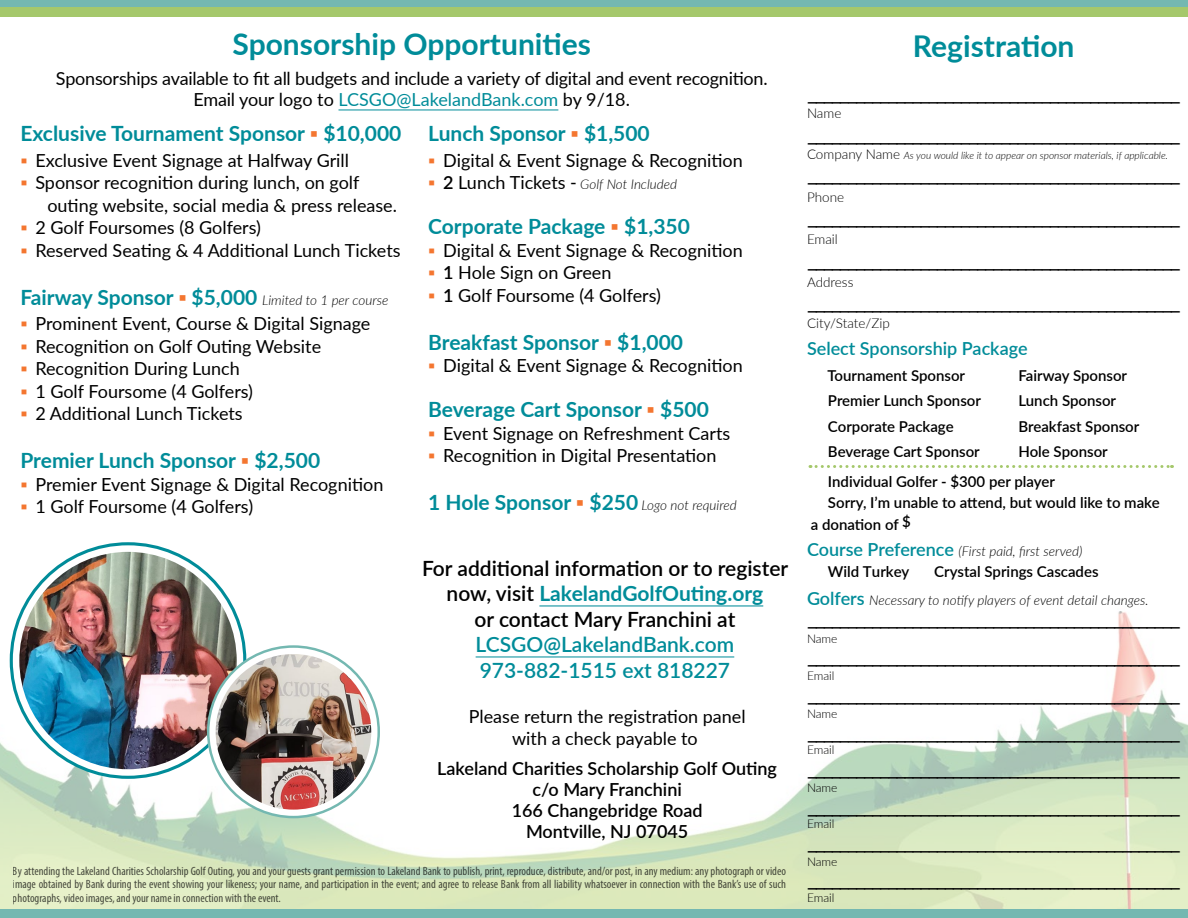
<style>
.page{position:relative;width:1188px;height:918px;background:#fff}
.page>*{position:absolute;margin:0;border:0;box-sizing:border-box;transform-origin:0 0}
.t1{font:700 30px "Lato";color:#008c99}
.t2{font:700 21px "Lato";color:#008c99}
.t3{font:600 21px/25.5px "Lato";color:#000;text-align:center}
.t4{font:600 21px/25.5px "Lato";color:#008c99}
.t5{font:18px/22.5px "Lato";color:#000;text-align:center}
.t6{font:600 18px "Lato";color:#000;scale:1.27 1}
.t7{font:600 18px/21px "Lato";color:#000;text-align:center}
.t8{font:600 18px "Lato";color:#008c99}
.t9{font:600 15px "Lato";color:#000}
.t10{font:italic 300 13.5px "Lato";color:#000}
.t11{font:300 13.5px "Lato";color:#000}
.t12{font:condensed 12px/13.5px "Myriad Pro";color:#000;text-align:justify}
.t13{font:300 12px "Lato";color:#000}
.t14{font:italic 300 10.2px "Lato";color:#000}
.s1{color:#008c99}
.s2{font-weight:400;color:#f47630}
.s3{color:#f47630}
.s4{font-weight:300;font-style:italic;font-size:13.5px;color:#000}
.s5{font-weight:400;font-style:normal;font-size:18px;color:#f47630}
.s6{font-weight:600;font-style:normal;font-size:18px}
.s7{font-weight:400;font-style:normal;font-size:18px}
.s8{font-weight:600}
.s9{font-weight:700;color:#008c99}
.s10{font-style:normal;font-size:13.5px}
.s11{font-weight:600;font-style:normal;font-size:18px;color:#008c99}
</style>
<div class="page">
<img style="left:0;top:566px;width:1188px;height:344px">
<div style="left:0;top:3px;width:1188px;height:14px;background:#a5c86b"></div>
<div style="left:0;top:0;width:1188px;height:6px;background:#74b8b1"></div>
<div style="left:0;top:910px;width:1188px;height:8px;background:#74b8b1"></div>
<hr style="left:539px;top:605px;width:224px;height:1px;background:#008c99">
<hr style="left:476px;top:656px;width:258px;height:1px;background:#008c99">
<hr style="left:339px;top:110px;width:219px;height:1px;background:#008c99">
<svg style="left:11px;top:544px;width:234px;height:233px"></svg>
<img style="left:19px;top:552px;width:218px;height:217px;border-radius:109px">
<svg style="left:208px;top:647px;width:171px;height:170px"></svg>
<img style="left:216px;top:654px;width:155px;height:156px;border-radius:78px">
<svg style="left:810px;top:465px;width:363px;height:3px"></svg>
<h1 class="t1" style="left:233px;top:22px;width:360px">Sponsorship Opportunities</h1>
<p class="t5" style="left:56px;top:67px;width:713px;line-height:21px">Sponsorships available to fit all budgets and include a variety of digital and event recognition.<br>Email your logo to <span class="s1">LCSGO@LakelandBank.com</span> by 9/18.</p>
<p class="t2" style="left:20px;top:118px;width:382px">Exclusive Tournament Sponsor <span class="s2">▪</span> $10,000</p>
<p class="t5" style="left:20px;top:148px;width:330px"><span class="s3">▪</span> Exclusive Event Signage at Halfway Grill</p>
<p class="t5" style="left:47px;top:171px;width:351px;text-align:left;text-indent:-27px"><span class="s3">▪</span> Sponsor recognition during lunch, on golf outing website, social media &amp; press release.</p>
<p class="t5" style="left:20px;top:216px;width:242px"><span class="s3">▪</span> 2 Golf Foursomes (8 Golfers)</p>
<p class="t5" style="left:20px;top:238px;width:382px"><span class="s3">▪</span> Reserved Seating &amp; 4 Additional Lunch Tickets</p>
<p class="t2" style="left:20px;top:282px;width:370px">Fairway Sponsor <span class="s2">▪</span> $5,000 <span class="s4">Limited to 1 per course</span></p>
<p class="t5" style="left:20px;top:312px;width:352px"><span class="s3">▪</span> Prominent Event, Course &amp; Digital Signage</p>
<p class="t5" style="left:20px;top:334px;width:302px"><span class="s3">▪</span> Recognition on Golf Outing Website</p>
<p class="t5" style="left:20px;top:357px;width:221px"><span class="s3">▪</span> Recognition During Lunch</p>
<p class="t5" style="left:20px;top:379px;width:234px"><span class="s3">▪</span> 1 Golf Foursome (4 Golfers)</p>
<p class="t5" style="left:20px;top:402px;width:224px"><span class="s3">▪</span> 2 Additional Lunch Tickets</p>
<p class="t2" style="left:20px;top:445px;width:301px">Premier Lunch Sponsor <span class="s2">▪</span> $2,500</p>
<p class="t5" style="left:20px;top:472px;width:364px"><span class="s3">▪</span> Premier Event Signage &amp; Digital Recognition</p>
<p class="t5" style="left:20px;top:495px;width:234px"><span class="s3">▪</span> 1 Golf Foursome (4 Golfers)</p>
<p class="t2" style="left:428px;top:118px;width:223px">Lunch Sponsor <span class="s2">▪</span> $1,500</p>
<p class="t5" style="left:428px;top:148px;width:316px"><span class="s3">▪</span> Digital &amp; Event Signage &amp; Recognition</p>
<p class="t10" style="left:428px;top:175px;width:250px"><span class="s5">▪</span> <span class="s6">2</span> <span class="s7">Lunch Tickets -</span> Golf Not Included</p>
<p class="t2" style="left:428px;top:211px;width:263px">Corporate Package <span class="s2">▪</span> $1,350</p>
<p class="t5" style="left:428px;top:238px;width:316px"><span class="s3">▪</span> Digital &amp; Event Signage &amp; Recognition</p>
<p class="t5" style="left:428px;top:261px;width:185px"><span class="s3">▪</span> <span class="s8">1</span> Hole Sign on Green</p>
<p class="t5" style="left:428px;top:283px;width:234px"><span class="s3">▪</span> <span class="s8">1</span> Golf Foursome (4 Golfers)</p>
<p class="t2" style="left:428px;top:327px;width:256px">Breakfast Sponsor <span class="s2">▪</span> $1,000</p>
<p class="t5" style="left:428px;top:354px;width:316px"><span class="s3">▪</span> Digital &amp; Event Signage &amp; Recognition</p>
<p class="t2" style="left:428px;top:394px;width:282px">Beverage Cart Sponsor <span class="s2">▪</span> $500</p>
<p class="t5" style="left:428px;top:421px;width:304px"><span class="s3">▪</span> Event Signage on Refreshment Carts</p>
<p class="t5" style="left:428px;top:444px;width:290px"><span class="s3">▪</span> Recognition in Digital Presentation</p>
<p class="t2" style="left:428px;top:487px;width:310px">1 Hole Sponsor <span class="s2">▪</span> $250 <span class="s4">Logo not required</span></p>
<p class="t3" style="left:422px;top:554px;width:368px">For additional information or to register now, visit <span class="s9">LakelandGolfOuting.org<br></span>or contact Mary Franchini at</p>
<p class="t4" style="left:476px;top:631px;width:260px">LCSGO@LakelandBank.com<br>973-882-1515 ext 818227</p>
<p class="t5" style="left:469px;top:704px;width:278px">Please return the registration panel with a check payable to</p>
<p class="t7" style="left:437px;top:757px;width:341px">Lakeland Charities Scholarship Golf Outing c/o Mary Franchini<br>166 Changebridge Road<br>Montville, NJ 07045</p>
<p class="t12" style="left:13px;top:864px;width:775px">By attending the Lakeland Charities Scholarship Golf Outing, you and your guests grant permission to Lakeland Bank to publish, print, reproduce, distribute, and/or post, in any medium: any photograph or video image obtained by Bank during the event showing your likeness; your name, and participation in the event; and agree to release Bank from all liability whatsoever in connection with the Bank’s use of such photographs, video images, and your name in connection with the event.</p>
<h1 class="t1" style="left:913px;top:24px;width:163px">Registration</h1>
<p class="t6" style="left:807px;top:81px;width:296px">______________________________________________</p>
<p class="t11" style="left:807px;top:104px;width:36px">Name</p>
<p class="t6" style="left:807px;top:122px;width:296px">______________________________________________</p>
<p class="t14" style="left:807px;top:148px;width:363px"><span class="s10">Company Name</span> As you would like it to appear on sponsor materials, if applicable.</p>
<p class="t6" style="left:807px;top:163px;width:296px">______________________________________________</p>
<p class="t11" style="left:807px;top:188px;width:39px">Phone</p>
<p class="t6" style="left:807px;top:205px;width:296px">______________________________________________</p>
<p class="t11" style="left:807px;top:230px;width:32px">Email</p>
<p class="t6" style="left:807px;top:248px;width:296px">______________________________________________</p>
<p class="t11" style="left:807px;top:273px;width:48px">Address</p>
<p class="t6" style="left:807px;top:291px;width:296px">______________________________________________</p>
<p class="t11" style="left:807px;top:314px;width:84px">City/State/Zip</p>
<p class="t8" style="left:807px;top:336px;width:222px">Select Sponsorship Package</p>
<p class="t9" style="left:828px;top:364px;width:139px">Tournament Sponsor</p>
<p class="t9" style="left:1018px;top:364px;width:110px">Fairway Sponsor</p>
<p class="t9" style="left:828px;top:390px;width:155px">Premier Lunch Sponsor</p>
<p class="t9" style="left:1018px;top:390px;width:99px">Lunch Sponsor</p>
<p class="t9" style="left:828px;top:415px;width:127px">Corporate Package</p>
<p class="t9" style="left:1018px;top:415px;width:122px">Breakfast Sponsor</p>
<p class="t9" style="left:828px;top:441px;width:153px">Beverage Cart Sponsor</p>
<p class="t9" style="left:1018px;top:441px;width:91px">Hole Sponsor</p>
<p class="t9" style="left:828px;top:471px;width:228px">Individual Golfer - $300 per player</p>
<p class="t9" style="left:828px;top:492px;width:333px">Sorry, I’m unable to attend, but would like to make</p>
<p class="t9" style="left:811px;top:514px;width:102px">a donation of $</p>
<p class="t10" style="left:807px;top:542px;width:277px"><span class="s11">Course Preference</span> (First paid, first served)</p>
<p class="t9" style="left:828px;top:561px;width:83px">Wild Turkey</p>
<p class="t9" style="left:934px;top:561px;width:166px">Crystal Springs Cascades</p>
<p class="t10" style="left:807px;top:591px;width:343px"><span class="s11">Golfers</span> Necessary to notify players of event detail changes.</p>
<p class="t6" style="left:807px;top:607px;width:296px">______________________________________________</p>
<p class="t13" style="left:807px;top:630px;width:32px">Name</p>
<p class="t6" style="left:807px;top:645px;width:296px">______________________________________________</p>
<p class="t13" style="left:807px;top:668px;width:29px">Email</p>
<p class="t6" style="left:807px;top:682px;width:296px">______________________________________________</p>
<p class="t13" style="left:807px;top:706px;width:32px">Name</p>
<p class="t6" style="left:807px;top:720px;width:296px">______________________________________________</p>
<p class="t13" style="left:807px;top:742px;width:29px">Email</p>
<p class="t6" style="left:807px;top:756px;width:296px">______________________________________________</p>
<p class="t13" style="left:807px;top:779px;width:32px">Name</p>
<p class="t6" style="left:807px;top:794px;width:296px">______________________________________________</p>
<p class="t13" style="left:807px;top:815px;width:29px">Email</p>
<p class="t6" style="left:807px;top:830px;width:296px">______________________________________________</p>
<p class="t13" style="left:807px;top:853px;width:32px">Name</p>
<p class="t6" style="left:807px;top:868px;width:296px">______________________________________________</p>
<p class="t13" style="left:807px;top:889px;width:29px">Email</p>
</div>
